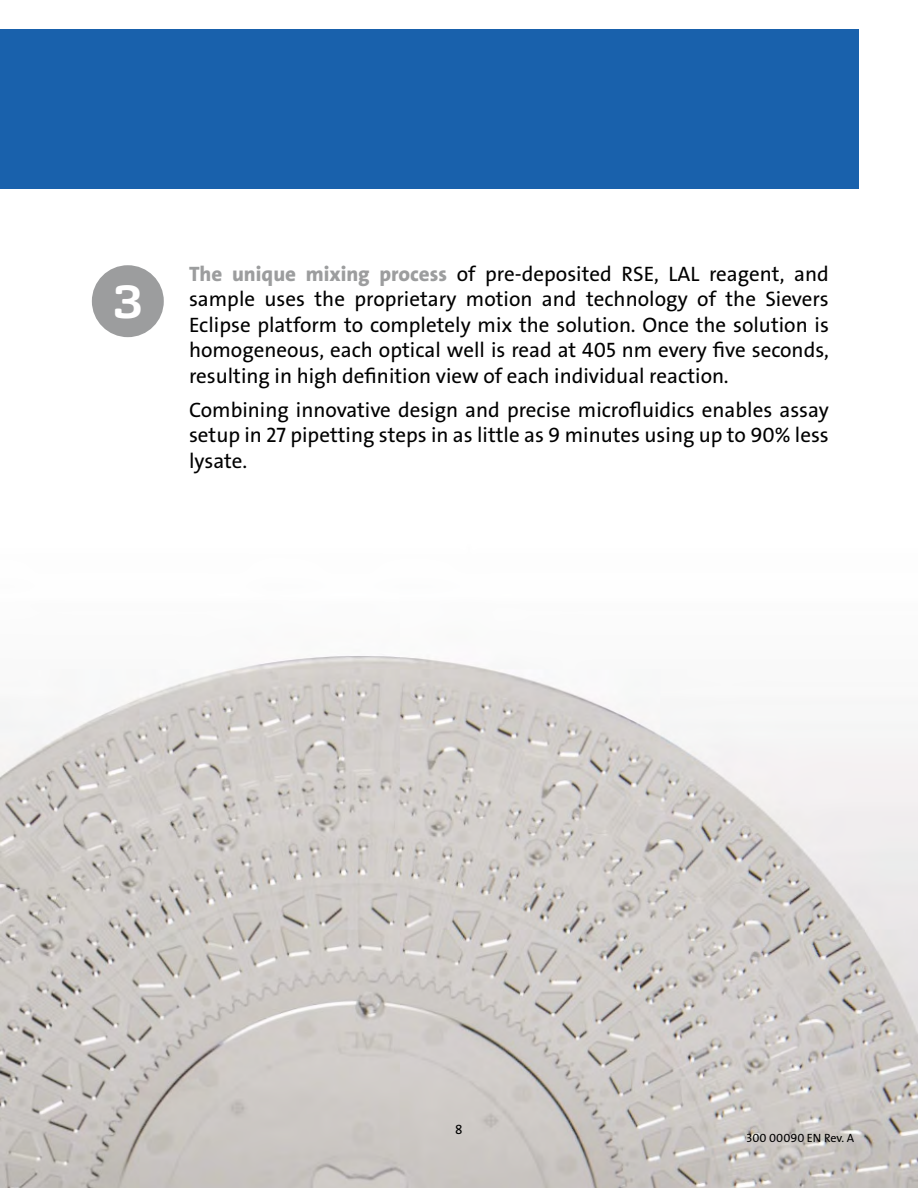
<style>
.page{position:relative;width:918px;height:1188px;background:#fff}
.page>*{position:absolute;margin:0;border:0;box-sizing:border-box;transform-origin:0 0}
.Highlight_Box_-_Head{font:700 45px "FS Rufus";color:#fff}
.Body_Copy_-_TheSans{font:21px/25.5px "The Sans Veolia W5 Pla";color:#000;text-align:justify}
.Page{font:13.5px "The Sans Veolia W5 Pla";color:#000}
.Body_Copy_-_TheSans-2{font:12px "The Sans Veolia W5 Pla";color:#000}
.s1{font-family:"The Sans Veolia W8 Ex Bld";color:#9c9d9e}
</style>
<div class="page">
<img style="left:0;top:656px;width:918px;height:532px">
<div style="left:92px;top:265px;width:72px;height:72px;background:#9c9d9e;border-radius:50%"></div>
<div style="left:0;top:30px;width:858px;height:159px;background:#1961ac"></div>
<p class="Highlight_Box_-_Head" style="left:112px;top:263px;width:33px">3</p>
<p class="Body_Copy_-_TheSans" style="left:189px;top:261px;width:641px"><span class="s1">The unique mixing process</span> of pre-deposited RSE, LAL reagent, and sample uses the proprietary motion and technology of the Sievers Eclipse platform to completely mix the solution. Once the solution is homogeneous, each optical well is read at 405 nm every five seconds, resulting in high definition view of each individual reaction.</p>
<p class="Body_Copy_-_TheSans" style="left:189px;top:397px;width:641px">Combining innovative design and precise microfluidics enables assay setup in 27 pipetting steps in as little as 9 minutes using up to 90% less lysate.</p>
<p class="Page" style="left:455px;top:1121px;width:9px">8</p>
<p class="Body_Copy_-_TheSans-2" style="left:747px;top:1130px;width:109px">300 00090 EN Rev. A</p>
</div>
